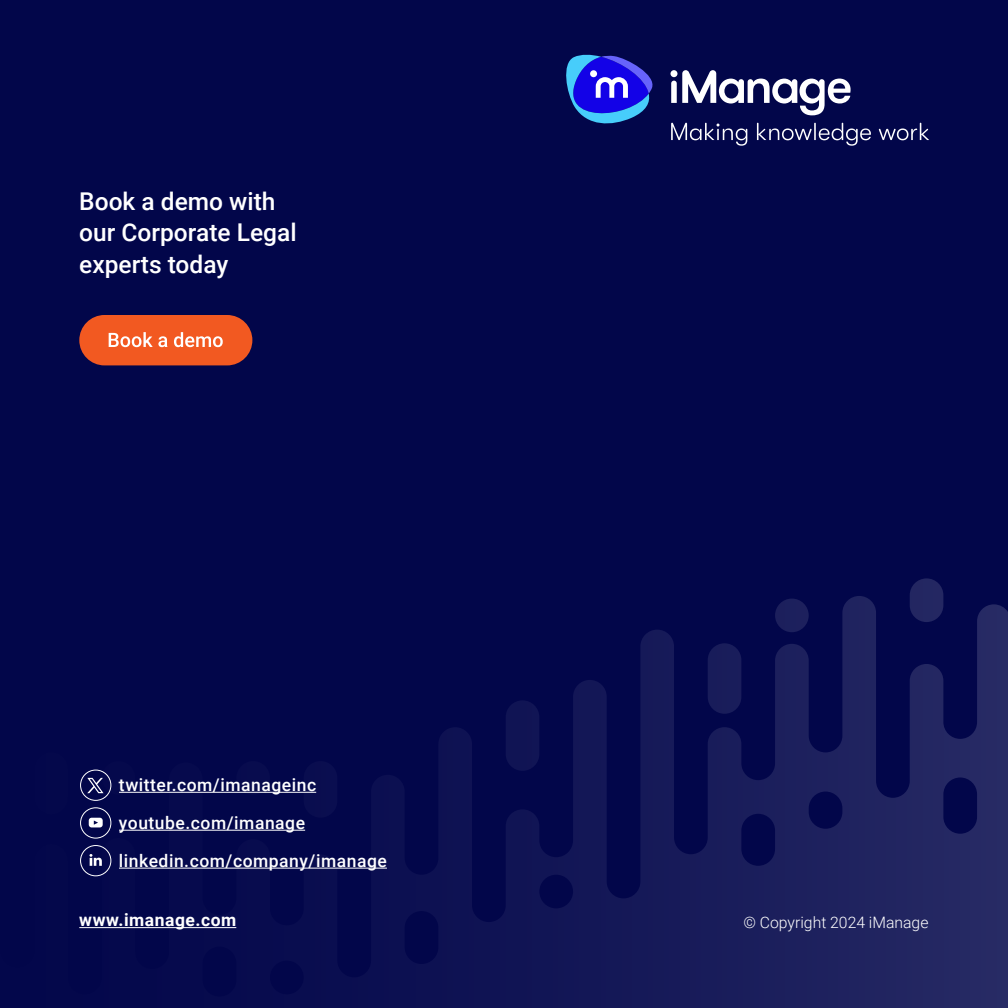
<style>
.page{position:relative;width:1008px;height:1008px;background:#02064a}
.page>*{position:absolute;margin:0;border:0;box-sizing:border-box;transform-origin:0 0}
.t1{font:500 24.5px/31.5px "Roboto";color:#fff}
.t2{font:500 17.5px/38px "Roboto";letter-spacing:.03em;color:#fff}
.t3{font:700 17.5px "Roboto";letter-spacing:.03em;color:#fff}
.t4{font:300 15.75px "Roboto";color:#fff}
</style>
<div class="page">
<svg style="left:79px;top:578px;width:929px;height:430px"></svg>
<svg style="left:566px;top:54px;width:87px;height:70px"></svg>
<div style="left:590px;top:70px;width:7px;height:7px;background:#fff;border-radius:50%"></div>
<svg style="left:671px;top:123px;width:258px;height:23px"></svg>
<svg style="left:670px;top:70px;width:181px;height:45px"></svg>
<hr style="left:119px;top:792px;width:197px;height:1px;background:#fff">
<hr style="left:119px;top:830px;width:186px;height:1px;background:#fff">
<hr style="left:119px;top:868px;width:268px;height:1px;background:#fff">
<hr style="left:79px;top:927px;width:157px;height:1px;background:#fff">
<div style="left:80px;top:845px;width:31px;height:31px;border:1px solid #fff;border-radius:50%"></div>
<svg style="left:89px;top:854px;width:13px;height:12px"></svg>
<div style="left:80px;top:807px;width:31px;height:32px;border:1px solid #fff;border-radius:50%"></div>
<svg style="left:89px;top:818px;width:14px;height:9px"></svg>
<div style="left:80px;top:770px;width:31px;height:31px;border:1px solid #fff;border-radius:50%"></div>
<svg style="left:87px;top:778px;width:17px;height:15px"></svg>
<div style="left:79px;top:315px;width:173px;height:50px;background:#f25921;border-radius:25px"></div>
<svg style="left:109px;top:332px;width:58px;height:15px"></svg>
<svg style="left:174px;top:332px;width:49px;height:15px"></svg>
<h1 class="t1" style="left:79px;top:184px;width:219px">Book a demo with our Corporate Legal experts today</h1>
<p class="t2" style="left:119px;top:765px;width:269px">twitter.com/imanageinc youtube.com/imanage linkedin.com/company/imanage</p>
<p class="t3" style="left:79px;top:908px;width:159px">www.imanage.com</p>
<p class="t4" style="left:744px;top:912px;width:186px">© Copyright 2024 iManage</p>
</div>
